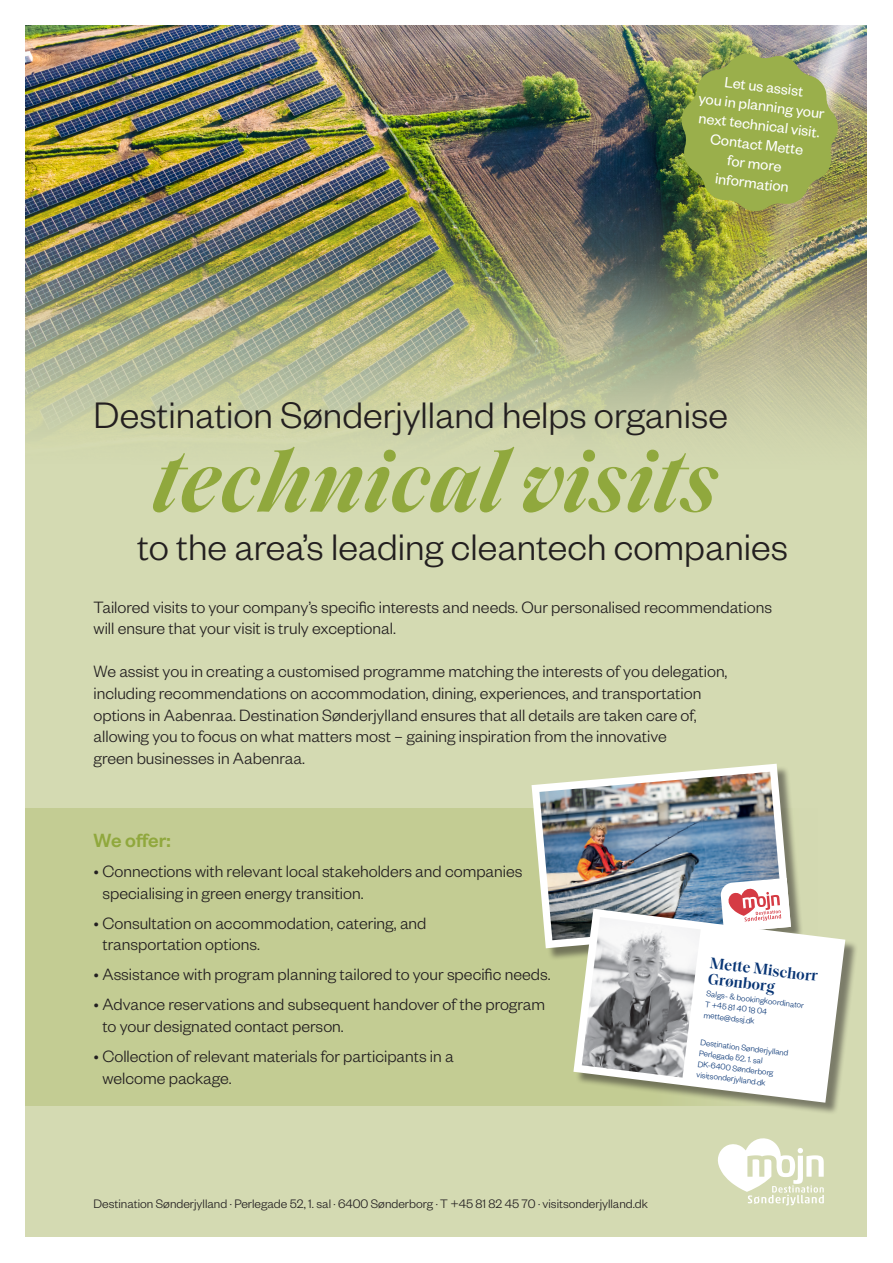
<style>
.page{position:relative;width:893px;height:1263px;background:#fff}
.page>*{position:absolute;margin:0;border:0;box-sizing:border-box;transform-origin:0 0}
.t1{font:italic 600 90px "Saol Standard";color:#90a83d}
.t2{font:300 40.5px "Founders Grotesk";color:#231f20}
.t3{font:500 21px "Founders Grotesk";color:#90a83d}
.t4{font:300 18px/21.6px "Founders Grotesk";color:#231f20}
.t5{font:16.2px/19.5px "Founders Grotesk";color:#fff;text-align:center}
.t6{font:600 15.75px/15.8px "Saol Standard";color:#083575}
.t7{font:300 13.5px "Founders Grotesk";color:#231f20}
.t8{font:300 9px/10.8px "Founders Grotesk";color:#083575}
</style>
<div class="page">
<div style="left:26px;top:26px;width:841px;height:1211px;background:#d4dab2"></div>
<div style="left:26px;top:808px;width:792px;height:298px;background:#c3cc93"></div>
<div style="left:533px;top:766px;width:270px;height:194px;background:#231f20;opacity:.5"></div>
<svg style="left:531px;top:764px;width:260px;height:184px"></svg>
<img style="left:539px;top:772px;width:244px;height:168px">
<svg style="left:720px;top:878px;width:71px;height:31px;background:#debdc2"></svg>
<div style="left:575px;top:911px;width:283px;height:204px;background:#231f20;opacity:.5"></div>
<svg style="left:573px;top:909px;width:272px;height:194px;background:#e5e6dd"></svg>
<img style="left:582px;top:917px;width:119px;height:160px">
<img style="left:26px;top:26px;width:841px;height:406px">
<img style="left:679px;top:52px;width:161px;height:161px">
<svg style="left:718px;top:1138px;width:106px;height:67px"></svg>
<p class="t5" style="left:702px;top:68px;width:128px;rotate:7deg">Let us assist<br>you in planning your next technical visit.<br>Contact Mette<br>for more information</p>
<p class="t2" style="left:94px;top:390px;width:636px">Destination Sønderjylland helps organise</p>
<p class="t1" style="left:153px;top:415px;width:567px">technical visits</p>
<p class="t2" style="left:137px;top:523px;width:652px">to the area’s leading cleantech companies</p>
<p class="t4" style="left:94px;top:595px;width:680px">Tailored visits to your company’s specific interests and needs. Our personalised recommendations will ensure that your visit is truly exceptional.</p>
<p class="t4" style="left:94px;top:660px;width:635px">We assist you in creating a customised programme matching the interests of you delegation, including recommendations on accommodation, dining, experiences, and transportation options in Aabenraa. Destination Sønderjylland ensures that all details are taken care of, allowing you to focus on what matters most – gaining inspiration from the innovative<br>green businesses in Aabenraa.</p>
<p class="t3" style="left:94px;top:827px;width:79px">We offer:</p>
<p class="t4" style="left:102px;top:860px;width:422px;text-indent:-9px">• Connections with relevant local stakeholders and companies specialising in green energy transition.</p>
<p class="t4" style="left:102px;top:911px;width:326px;text-indent:-9px">• Consultation on accommodation, catering, and transportation options.</p>
<p class="t4" style="left:94px;top:963px;width:459px">• Assistance with program planning tailored to your specific needs.</p>
<p class="t4" style="left:102px;top:993px;width:444px;text-indent:-9px">• Advance reservations and subsequent handover of the program to your designated contact person.</p>
<p class="t4" style="left:102px;top:1044px;width:353px;text-indent:-9px">• Collection of relevant materials for participants in a welcome package.</p>
<p class="t7" style="left:94px;top:1195px;width:556px">Destination Sønderjylland · Perlegade 52, 1. sal · 6400 Sønderborg · T +45 81 82 45 70 · visitsonderjylland.dk</p>
<p class="t6" style="left:711px;top:954px;width:110px;rotate:7deg">Mette Mischorr<br>Grønborg</p>
<p class="t8" style="left:707px;top:987px;width:100px;rotate:7deg">Salgs- &amp; bookingkoordinator<br>T +45 81 40 18 04 mette@dssj.dk</p>
<p class="t8" style="left:701px;top:1036px;width:90px;rotate:7deg">Destination Sønderjylland<br>Perlegade 52, 1. sal<br>DK-6400 Sønderborg visitsonderjylland.dk</p>
</div>
